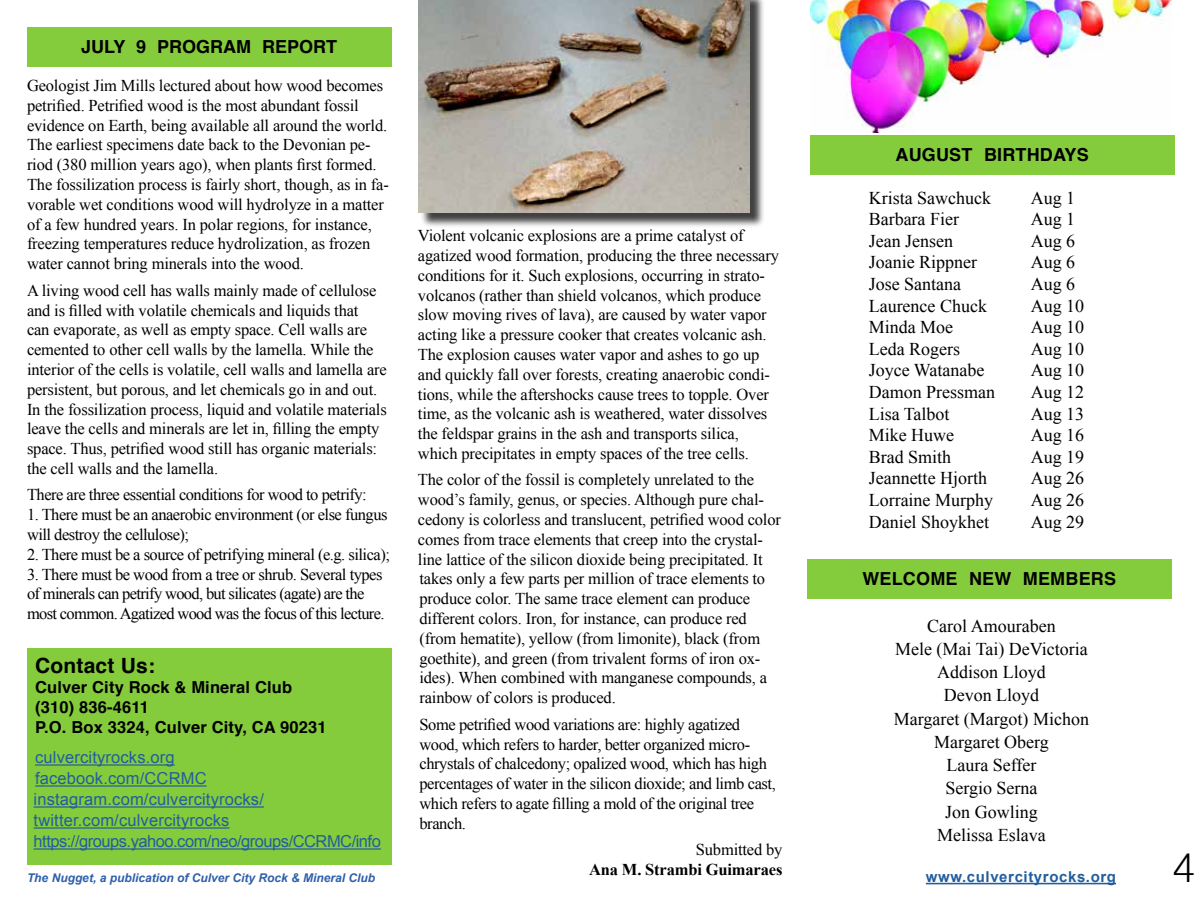
<style>
.page{position:relative;width:1200px;height:900px;background:#fff}
.page>*{position:absolute;margin:0;border:0;box-sizing:border-box;transform-origin:0 0}
.t1{font:300 40.5px "Helvetica Neue";color:#000}
.t2{font:700 21px "Helvetica";letter-spacing:.01em;color:#000}
.t3{font:18px/23.2px "Times New Roman";color:#000;text-align:center}
.t4{font:700 18px "Helvetica";letter-spacing:.01em;color:#000}
.t5{font:16.5px/19.8px "Times New Roman";letter-spacing:-.01em;color:#000}
.t6{font:16.5px/19.8px "Times New Roman";letter-spacing:-.03em;color:#000}
.t7{font:16.5px/19.8px "Times New Roman";letter-spacing:-.04em;color:#000}
.t8{font:16.5px/21px "Arial";letter-spacing:.01em;color:#215e9e}
.t9{font:700 16.5px/19.8px "Helvetica";letter-spacing:.01em;color:#000}
.t10{font:700 16.5px "Times New Roman";letter-spacing:-.01em;color:#000}
.t11{font:700 15px "Arial";letter-spacing:.04em;color:#215e9e}
.t12{font:italic 700 12px "Arial";color:#2e5fac}
</style>
<div class="page">
<img style="left:810px;top:0;width:361px;height:133px">
<div style="left:27px;top:648px;width:365px;height:217px;background:#85cc3c"></div>
<hr style="left:35px;top:764px;width:140px;height:2px;background:#215e9e">
<hr style="left:35px;top:785px;width:172px;height:2px;background:#215e9e">
<hr style="left:34px;top:806px;width:230px;height:2px;background:#215e9e">
<hr style="left:34px;top:827px;width:196px;height:2px;background:#215e9e">
<hr style="left:34px;top:848px;width:347px;height:2px;background:#215e9e">
<div style="left:27px;top:27px;width:365px;height:39px;background:#85cc3c"></div>
<hr style="left:926px;top:883px;width:190px;height:1px;background:#215e9e">
<div style="left:421px;top:0;width:344px;height:227px;background:#000;opacity:.75"></div>
<img style="left:419px;top:0;width:331px;height:212px">
<div style="left:810px;top:135px;width:364px;height:39px;background:#85cc3c"></div>
<div style="left:807px;top:559px;width:365px;height:39px;background:#85cc3c"></div>
<p class="t4" style="left:81px;top:33px;width:258px">JULY 9 PROGRAM REPORT</p>
<p class="t5" style="left:27px;top:75px;width:363px">Geologist Jim Mills lectured about how wood becomes petrified. Petrified wood is the most abundant fossil evidence on Earth, being available all around the world.<br>The earliest specimens date back to the Devonian pe&shy;riod (380 million years ago), when plants first formed.<br>The fossilization process is fairly short, though, as in fa&shy;vorable wet conditions wood will hydrolyze in a matter of a few hundred years. In polar regions, for instance, freezing temperatures reduce hydrolization, as frozen water cannot bring minerals into the wood.</p>
<p class="t5" style="left:27px;top:280px;width:361px">A living wood cell has walls mainly made of cellulose and is filled with volatile chemicals and liquids that<br>can evaporate, as well as empty space. Cell walls are cemented to other cell walls by the lamella. While the interior of the cells is volatile, cell walls and lamella are persistent, but porous, and let chemicals go in and out.<br>In the fossilization process, liquid and volatile materials leave the cells and minerals are let in, filling the empty space. Thus, petrified wood still has organic materials: the cell walls and the lamella.</p>
<p class="t6" style="left:27px;top:485px;width:341px">There are three essential conditions for wood to petrify:</p>
<p class="t6" style="left:27px;top:505px;width:362px">1. There must be an anaerobic environment (or else fungus will destroy the cellulose);</p>
<p class="t6" style="left:27px;top:544px;width:364px">2. There must be a source of petrifying mineral (e.g. silica);</p>
<p class="t7" style="left:27px;top:564px;width:359px">3. There must be wood from a tree or shrub. Several types of minerals can petrify wood, but silicates (agate) are the most common. Agatized wood was the focus of this lecture.</p>
<p class="t2" style="left:35px;top:649px;width:121px">Contact Us:</p>
<p class="t9" style="left:35px;top:677px;width:293px">Culver City Rock &amp; Mineral Club (310) 836-4611<br>P.O. Box 3324, Culver City, CA 90231</p>
<p class="t8" style="left:34px;top:747px;width:349px">culvercityrocks.org<br>facebook.com/CCRMC instagram.com/culvercityrocks/ twitter.com/culvercityrocks https://groups.yahoo.com/neo/groups/CCRMC/info</p>
<p class="t12" style="left:27px;top:870px;width:350px">The Nugget, a publication of Culver City Rock &amp; Mineral Club</p>
<p class="t5" style="left:418px;top:225px;width:363px">Violent volcanic explosions are a prime catalyst of agatized wood formation, producing the three necessary conditions for it. Such explosions, occurring in strato&shy;volcanos (rather than shield volcanos, which produce slow moving rives of lava), are caused by water vapor acting like a pressure cooker that creates volcanic ash.<br>The explosion causes water vapor and ashes to go up and quickly fall over forests, creating anaerobic condi&shy;tions, while the aftershocks cause trees to topple. Over time, as the volcanic ash is weathered, water dissolves the feldspar grains in the ash and transports silica, which precipitates in empty spaces of the tree cells.</p>
<p class="t5" style="left:418px;top:470px;width:365px">The color of the fossil is completely unrelated to the wood’s family, genus, or species. Although pure chal&shy;cedony is colorless and translucent, petrified wood color comes from trace elements that creep into the crystal&shy;line lattice of the silicon dioxide being precipitated. It takes only a few parts per million of trace elements to produce color. The same trace element can produce different colors. Iron, for instance, can produce red (from hematite), yellow (from limonite), black (from goethite), and green (from trivalent forms of iron ox&shy;ides). When combined with manganese compounds, a rainbow of colors is produced.</p>
<p class="t5" style="left:419px;top:714px;width:358px">Some petrified wood variations are: highly agatized wood, which refers to harder, better organized micro&shy;chrystals of chalcedony; opalized wood, which has high percentages of water in the silicon dioxide; and limb cast, which refers to agate filling a mold of the original tree branch.</p>
<p class="t5" style="left:696px;top:840px;width:88px">Submitted by</p>
<p class="t10" style="left:589px;top:858px;width:195px">Ana M. Strambi Guimaraes</p>
<p class="t4" style="left:896px;top:141px;width:195px">AUGUST BIRTHDAYS</p>
<p class="t3" style="left:869px;top:186px;width:124px">Krista Sawchuck</p>
<p class="t3" style="left:1031px;top:186px;width:46px">Aug 1</p>
<p class="t3" style="left:869px;top:207px;width:92px">Barbara Fier</p>
<p class="t3" style="left:1031px;top:207px;width:46px">Aug 1</p>
<p class="t3" style="left:869px;top:229px;width:86px">Jean Jensen</p>
<p class="t3" style="left:1031px;top:229px;width:46px">Aug 6</p>
<p class="t3" style="left:869px;top:251px;width:110px">Joanie Rippner</p>
<p class="t3" style="left:1031px;top:251px;width:46px">Aug 6</p>
<p class="t3" style="left:869px;top:272px;width:94px">Jose Santana</p>
<p class="t3" style="left:1031px;top:272px;width:46px">Aug 6</p>
<p class="t3" style="left:869px;top:294px;width:120px">Laurence Chuck</p>
<p class="t3" style="left:1031px;top:294px;width:55px">Aug 10</p>
<p class="t3" style="left:869px;top:315px;width:86px">Minda Moe</p>
<p class="t3" style="left:1031px;top:315px;width:55px">Aug 10</p>
<p class="t3" style="left:869px;top:337px;width:93px">Leda Rogers</p>
<p class="t3" style="left:1031px;top:337px;width:55px">Aug 10</p>
<p class="t3" style="left:869px;top:359px;width:117px">Joyce Watanabe</p>
<p class="t3" style="left:1031px;top:359px;width:55px">Aug 10</p>
<p class="t3" style="left:869px;top:380px;width:128px">Damon Pressman</p>
<p class="t3" style="left:1031px;top:380px;width:55px">Aug 12</p>
<p class="t3" style="left:869px;top:402px;width:82px">Lisa Talbot</p>
<p class="t3" style="left:1031px;top:402px;width:55px">Aug 13</p>
<p class="t3" style="left:869px;top:423px;width:87px">Mike Huwe</p>
<p class="t3" style="left:1031px;top:423px;width:55px">Aug 16</p>
<p class="t3" style="left:869px;top:445px;width:84px">Brad Smith</p>
<p class="t3" style="left:1031px;top:445px;width:55px">Aug 19</p>
<p class="t3" style="left:869px;top:467px;width:120px">Jeannette Hjorth</p>
<p class="t3" style="left:1031px;top:467px;width:55px">Aug 26</p>
<p class="t3" style="left:869px;top:488px;width:126px">Lorraine Murphy</p>
<p class="t3" style="left:1031px;top:488px;width:55px">Aug 26</p>
<p class="t3" style="left:869px;top:510px;width:122px">Daniel Shoykhet</p>
<p class="t3" style="left:1031px;top:510px;width:55px">Aug 29</p>
<p class="t4" style="left:862px;top:565px;width:255px">WELCOME NEW MEMBERS</p>
<p class="t3" style="left:894px;top:614px;width:197px">Carol Amouraben<br>Mele (Mai Tai) DeVictoria<br>Addison Lloyd<br>Devon Lloyd<br>Margaret (Margot) Michon<br>Margaret Oberg<br>Laura Seffer<br>Sergio Serna<br>Jon Gowling<br>Melissa Eslava</p>
<p class="t11" style="left:926px;top:867px;width:192px">www.culvercityrocks.org</p>
<h1 class="t1" style="left:1173px;top:835px;width:24px">4</h1>
</div>
